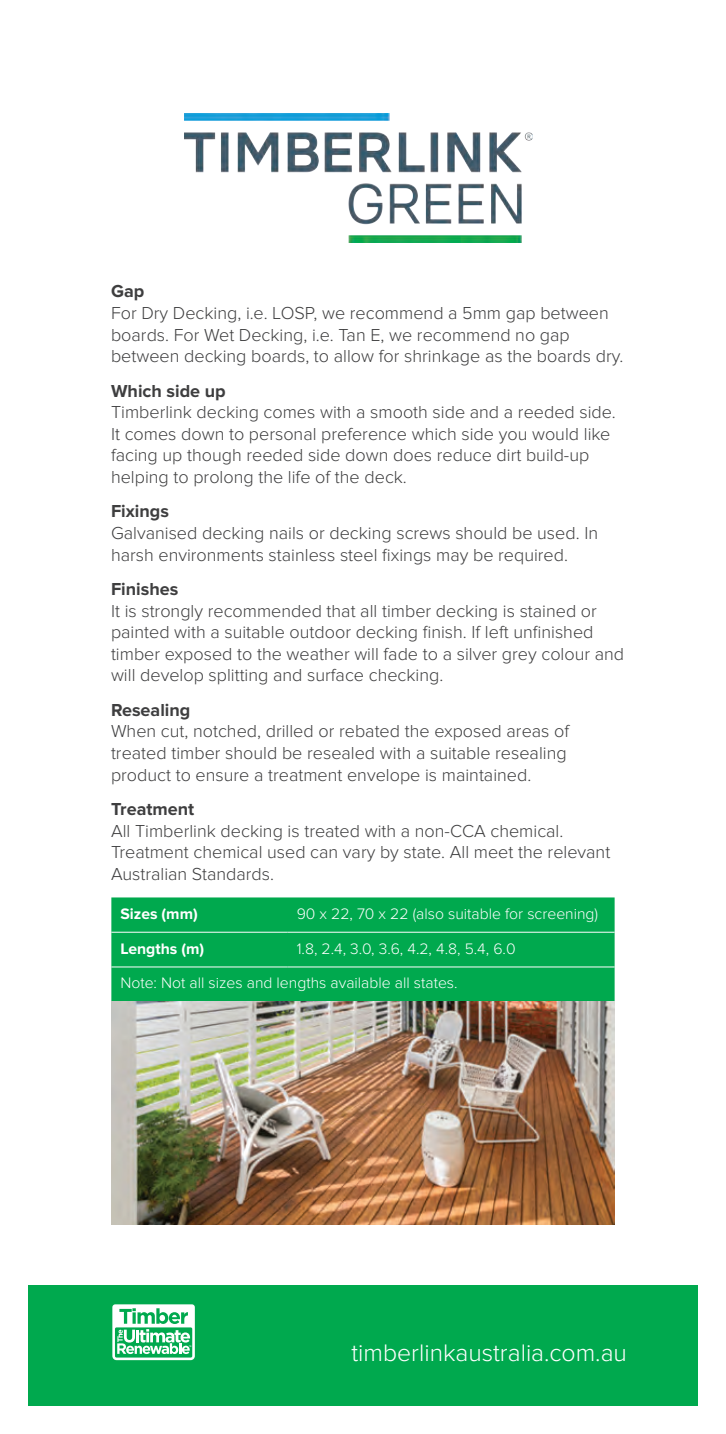
<style>
.page{position:relative;width:726px;height:1434px;background:#fff}
.page>*{position:absolute;margin:0;border:0;box-sizing:border-box;transform-origin:0 0}
.t1{font:300 24.75px "Proxima Nova";color:#fff}
.t2{font:300 18px/21.6px "Proxima Nova";color:#3e3e3f}
.t3{font:700 18px "Proxima Nova";color:#3e3e3f}
.t4{font:300 15.75px "Proxima Nova";color:#fff}
.t5{font:700 15.75px "Proxima Nova";color:#fff}
</style>
<div class="page">
<div style="left:111px;top:897px;width:504px;height:104px;background:#00a94e"></div>
<hr style="left:111px;top:932px;width:177px;height:1px;background:#fff">
<hr style="left:288px;top:932px;width:327px;height:1px;background:#fff">
<hr style="left:111px;top:967px;width:177px;height:1px;background:#fff">
<hr style="left:288px;top:967px;width:327px;height:1px;background:#fff">
<div style="left:28px;top:1285px;width:670px;height:121px;background:#00a94e"></div>
<svg style="left:112px;top:1304px;width:83px;height:56px"></svg>
<img style="left:111px;top:1001px;width:504px;height:223px">
<img style="left:184px;top:113px;width:348px;height:129px">
<p class="t3" style="left:111px;top:281px;width:35px">Gap</p>
<p class="t2" style="left:111px;top:302px;width:514px">For Dry Decking, i.e. LOSP, we recommend a 5mm gap between boards. For Wet Decking, i.e. Tan E, we recommend no gap between decking boards, to allow for shrinkage as the boards dry.</p>
<p class="t3" style="left:111px;top:380px;width:116px">Which side up</p>
<p class="t2" style="left:111px;top:402px;width:506px">Timberlink decking comes with a smooth side and a reeded side.<br>It comes down to personal preference which side you would like facing up though reeded side down does reduce dirt build-up helping to prolong the life of the deck.</p>
<p class="t3" style="left:111px;top:501px;width:59px">Fixings</p>
<p class="t2" style="left:111px;top:522px;width:488px">Galvanised decking nails or decking screws should be used. In harsh environments stainless steel fixings may be required.</p>
<p class="t3" style="left:111px;top:579px;width:69px">Finishes</p>
<p class="t2" style="left:111px;top:600px;width:515px">It is strongly recommended that all timber decking is stained or painted with a suitable outdoor decking finish. If left unfinished timber exposed to the weather will fade to a silver grey colour and will develop splitting and surface checking.</p>
<p class="t3" style="left:111px;top:699px;width:81px">Resealing</p>
<p class="t2" style="left:111px;top:721px;width:460px">When cut, notched, drilled or rebated the exposed areas of treated timber should be resealed with a suitable resealing product to ensure a treatment envelope is maintained.</p>
<p class="t3" style="left:111px;top:799px;width:85px">Treatment</p>
<p class="t2" style="left:111px;top:820px;width:501px">All Timberlink decking is treated with a non-CCA chemical.<br>Treatment chemical used can vary by state. All meet the relevant<br>Australian Standards.</p>
<p class="t5" style="left:120px;top:905px;width:79px">Sizes (mm)</p>
<p class="t4" style="left:297px;top:905px;width:303px">90 x 22, 70 x 22 (also suitable for screening)</p>
<p class="t5" style="left:120px;top:939px;width:85px">Lengths (m)</p>
<p class="t4" style="left:297px;top:939px;width:220px">1.8, 2.4, 3.0, 3.6, 4.2, 4.8, 5.4, 6.0</p>
<p class="t4" style="left:120px;top:974px;width:339px">Note: Not all sizes and lengths available all states.</p>
<h1 class="t1" style="left:351px;top:1338px;width:277px">timberlinkaustralia.com.au</h1>
</div>
